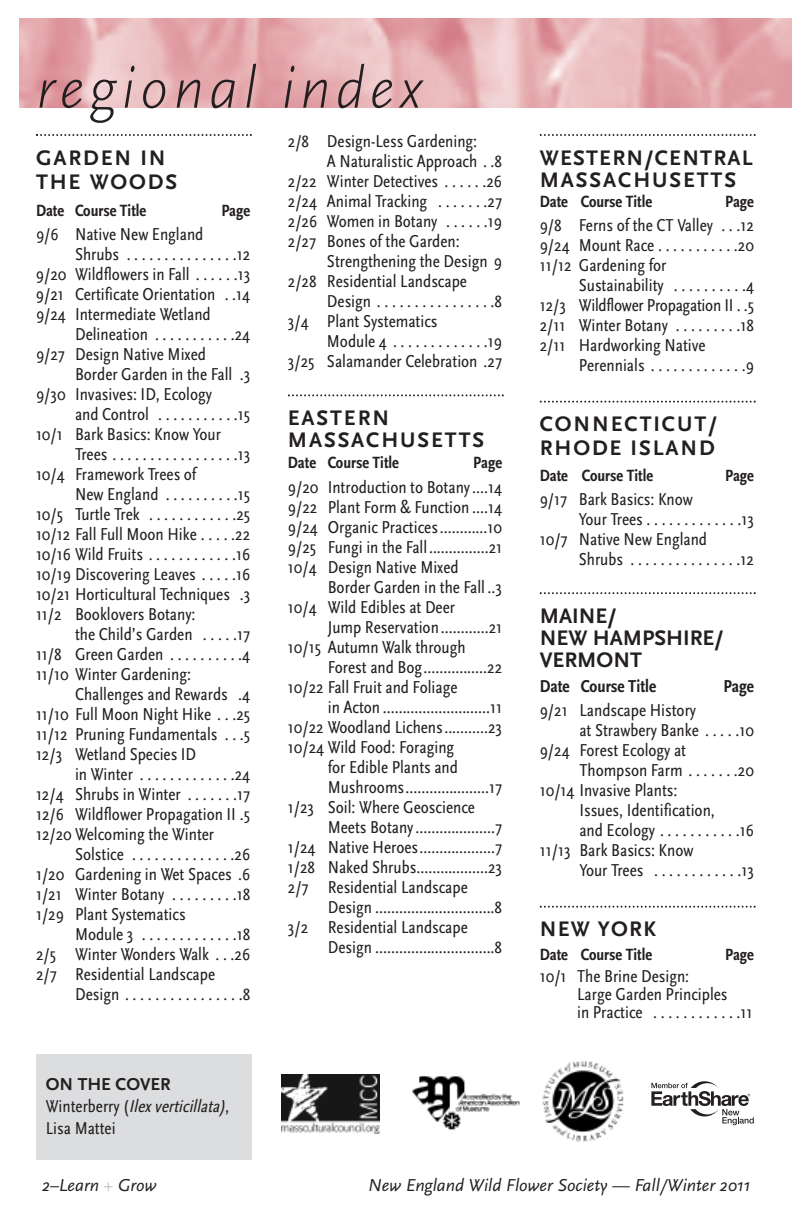
<style>
.page{position:relative;width:792px;height:1224px;background:#fff}
.page>*{position:absolute;margin:0;border:0;box-sizing:border-box;transform-origin:0 0}
.t1{font:italic 300 60px "Scala Sans OT";letter-spacing:.08em;color:#231f20}
.t2{font:700 22px/24px "Scala Sans OT";letter-spacing:.085em;color:#231f20}
.t3{font:700 22px/22px "Scala Sans OT";color:#231f20}
.t4{font:condensed 18px/20px "Scala Sans OT";color:#231f20}
.t5{font:italic 18px "Scala Sans OT";color:#231f20}
.t6{font:700 condensed 18px "Scala Sans OT";color:#231f20}
.t7{font:700 condensed 17px "Scala Sans OT";color:#231f20}
.s1{font-weight:700;font-stretch:normal}
.s2{font-style:italic}
.s3{color:#bcbdc0}
</style>
<div class="page">
<svg style="left:36px;top:134px;width:216px;height:2px"></svg>
<svg style="left:288px;top:394px;width:216px;height:2px"></svg>
<svg style="left:540px;top:134px;width:216px;height:2px"></svg>
<svg style="left:540px;top:401px;width:216px;height:2px"></svg>
<svg style="left:540px;top:592px;width:216px;height:2px"></svg>
<svg style="left:540px;top:906px;width:216px;height:2px"></svg>
<img style="left:412px;top:1075px;width:108px;height:56px">
<svg style="left:651px;top:1081px;width:103px;height:44px"></svg>
<img style="left:282px;top:1075px;width:97px;height:59px">
<img style="left:542px;top:1060px;width:82px;height:82px">
<div style="left:36px;top:1054px;width:216px;height:106px;background:#dcdddf"></div>
<h1 class="t1" style="left:36px;top:68px;width:388px">regional index</h1>
<p class="t2" style="left:36px;top:148px;width:143px">GARDEN IN<br>THE WOODS</p>
<p class="t7" style="left:36px;top:205px;width:112px">Date Course Title</p>
<p class="t7" style="left:221px;top:205px;width:30px">Page</p>
<p class="t4" style="left:36px;top:227px;width:169px">9/6 Native New England</p>
<p class="t4" style="left:75px;top:247px;width:177px">Shrubs . . . . . . . . . . . . . . .12</p>
<p class="t4" style="left:36px;top:267px;width:216px">9/20 Wildflowers in Fall . . . . . .13</p>
<p class="t4" style="left:36px;top:287px;width:216px">9/21 Certificate Orientation . .14</p>
<p class="t4" style="left:36px;top:307px;width:176px">9/24 Intermediate Wetland</p>
<p class="t4" style="left:75px;top:327px;width:177px">Delineation . . . . . . . . . . .24</p>
<p class="t4" style="left:36px;top:347px;width:172px">9/27 Design Native Mixed</p>
<p class="t4" style="left:75px;top:367px;width:177px">Border Garden in the Fall .3</p>
<p class="t4" style="left:36px;top:387px;width:178px">9/30 Invasives: ID, Ecology</p>
<p class="t4" style="left:75px;top:407px;width:177px">and Control . . . . . . . . . . .15</p>
<p class="t4" style="left:36px;top:427px;width:186px">10/1 Bark Basics: Know Your</p>
<p class="t4" style="left:75px;top:447px;width:177px">Trees . . . . . . . . . . . . . . . . .13</p>
<p class="t4" style="left:36px;top:467px;width:162px">10/4 Framework Trees of</p>
<p class="t4" style="left:75px;top:487px;width:177px">New England . . . . . . . . . .15</p>
<p class="t4" style="left:36px;top:507px;width:216px">10/5 Turtle Trek . . . . . . . . . . . .25</p>
<p class="t4" style="left:36px;top:527px;width:216px">10/12 Fall Full Moon Hike . . . . .22</p>
<p class="t4" style="left:36px;top:547px;width:216px">10/16 Wild Fruits . . . . . . . . . . . .16</p>
<p class="t4" style="left:36px;top:567px;width:216px">10/19 Discovering Leaves . . . . .16</p>
<p class="t4" style="left:36px;top:587px;width:216px">10/21 Horticultural Techniques .3</p>
<p class="t4" style="left:36px;top:607px;width:161px">11/2 Booklovers Botany:</p>
<p class="t4" style="left:75px;top:627px;width:177px">the Child’s Garden . . . . .17</p>
<p class="t4" style="left:36px;top:647px;width:216px">11/8 Green Garden . . . . . . . . . .4</p>
<p class="t4" style="left:36px;top:667px;width:157px">11/10 Winter Gardening:</p>
<p class="t4" style="left:75px;top:687px;width:177px">Challenges and Rewards .4</p>
<p class="t4" style="left:36px;top:707px;width:216px">11/10 Full Moon Night Hike . . .25</p>
<p class="t4" style="left:36px;top:727px;width:216px">11/12 Pruning Fundamentals . . .5</p>
<p class="t4" style="left:36px;top:747px;width:162px">12/3 Wetland Species ID</p>
<p class="t4" style="left:75px;top:767px;width:177px">in Winter . . . . . . . . . . . . .24</p>
<p class="t4" style="left:36px;top:787px;width:216px">12/4 Shrubs in Winter . . . . . . .17</p>
<p class="t4" style="left:36px;top:807px;width:216px">12/6 Wildflower Propagation II .5</p>
<p class="t4" style="left:36px;top:827px;width:180px">12/20 Welcoming the Winter</p>
<p class="t4" style="left:75px;top:847px;width:177px">Solstice . . . . . . . . . . . . . .26</p>
<p class="t4" style="left:36px;top:867px;width:216px">1/20 Gardening in Wet Spaces .6</p>
<p class="t4" style="left:36px;top:887px;width:216px">1/21 Winter Botany . . . . . . . . .18</p>
<p class="t4" style="left:36px;top:907px;width:151px">1/29 Plant Systematics</p>
<p class="t4" style="left:75px;top:927px;width:177px">Module 3 . . . . . . . . . . . . .18</p>
<p class="t4" style="left:36px;top:947px;width:216px">2/5 Winter Wonders Walk . . .26</p>
<p class="t4" style="left:36px;top:967px;width:181px">2/7 Residential Landscape</p>
<p class="t4" style="left:75px;top:987px;width:177px">Design . . . . . . . . . . . . . . . .8</p>
<p class="t4" style="left:46px;top:1075px;width:185px;line-height:22px"><span class="s1">ON THE COVER<br></span>W i n t e r b e r ry ( <span class="s2">Ilex verticillata)</span>,<br>Lisa Mattei</p>
<p class="t4" style="left:288px;top:133px;width:191px">2/8 Design-Less Gardening:</p>
<p class="t4" style="left:327px;top:153px;width:177px">A Naturalistic Approach . .8</p>
<p class="t4" style="left:288px;top:173px;width:216px">2/22 Winter Detectives . . . . . .26</p>
<p class="t4" style="left:288px;top:193px;width:216px">2/24 Animal Tracking . . . . . . .27</p>
<p class="t4" style="left:288px;top:213px;width:216px">2/26 Women in Botany . . . . . .19</p>
<p class="t4" style="left:288px;top:233px;width:173px">2/27 Bones of the Garden:</p>
<p class="t4" style="left:327px;top:253px;width:177px">Strengthening the Design 9</p>
<p class="t4" style="left:288px;top:273px;width:181px">2/28 Residential Landscape</p>
<p class="t4" style="left:327px;top:293px;width:177px">Design . . . . . . . . . . . . . . . .8</p>
<p class="t4" style="left:288px;top:313px;width:151px">3/4 Plant Systematics</p>
<p class="t4" style="left:327px;top:333px;width:177px">Module 4 . . . . . . . . . . . . .19</p>
<p class="t4" style="left:288px;top:353px;width:216px">3/25 Salamander Celebration .27</p>
<p class="t2" style="left:288px;top:409px;width:198px;line-height:22px">EASTERN<br>MASSACHUSETTS</p>
<p class="t7" style="left:288px;top:457px;width:113px">Date Course Title</p>
<p class="t7" style="left:473px;top:457px;width:30px">Page</p>
<p class="t4" style="left:288px;top:479px;width:216px;text-align:justify">9/20 Introduction to Botany....14<br>9/22 Plant Form &amp; Function ....14<br>9/24 Organic Practices............10<br>9/25 Fungi in the Fall...............21<br>10/4 Design Native Mixed</p>
<p class="t4" style="left:288px;top:579px;width:216px;text-indent:40px">Border Garden in the Fall ..3<br>10/4 Wild Edibles at Deer</p>
<p class="t4" style="left:288px;top:619px;width:216px;text-indent:40px">Jump Reservation ............21<br>10/15 Autumn Walk through</p>
<p class="t4" style="left:288px;top:659px;width:216px;text-indent:40px">Forest and Bog................22<br>10/22 Fall Fruit and Foliage</p>
<p class="t4" style="left:328px;top:699px;width:176px">in Acton ...........................11</p>
<p class="t4" style="left:288px;top:719px;width:216px">10/22 Woodland Lichens...........23</p>
<p class="t4" style="left:288px;top:739px;width:168px">10/24 Wild Food: Foraging</p>
<p class="t4" style="left:328px;top:759px;width:132px">for Edible Plants and</p>
<p class="t4" style="left:328px;top:779px;width:176px">Mushrooms.....................17</p>
<p class="t4" style="left:288px;top:799px;width:189px">1/23 Soil: Where Geoscience</p>
<p class="t4" style="left:328px;top:819px;width:176px">Meets Botany....................7</p>
<p class="t4" style="left:288px;top:839px;width:216px">1/24 Native Heroes...................7</p>
<p class="t4" style="left:288px;top:859px;width:216px">1/28 Naked Shrubs..................23</p>
<p class="t4" style="left:288px;top:879px;width:181px">2/7 Residential Landscape</p>
<p class="t4" style="left:328px;top:899px;width:176px">Design ..............................8</p>
<p class="t4" style="left:288px;top:919px;width:181px">3/2 Residential Landscape</p>
<p class="t4" style="left:328px;top:939px;width:176px">Design ..............................8</p>
<p class="t2" style="left:540px;top:149px;width:214px;line-height:22px">WESTERN/CENTRAL<br>MASSACHUSETTS</p>
<p class="t7" style="left:540px;top:196px;width:114px">Date Course Title</p>
<p class="t7" style="left:725px;top:196px;width:30px">Page</p>
<p class="t4" style="left:540px;top:218px;width:216px;text-align:justify">9/8 Ferns of the CT Valley . . .12<br>9/24 Mount Race . . . . . . . . . . .20<br>11/12 Gardening for</p>
<p class="t4" style="left:540px;top:278px;width:216px;text-align:justify;text-indent:39px">Sustainability . . . . . . . . . .4<br>12/3 Wildflower Propagation II . .5<br>2/11 Winter Botany . . . . . . . . .18<br>2/11 Hardworking Native</p>
<p class="t4" style="left:579px;top:358px;width:177px">Perennials . . . . . . . . . . . . .9</p>
<p class="t2" style="left:540px;top:415px;width:179px">CONNECTICUT/<br>RHODE ISLAND</p>
<p class="t7" style="left:540px;top:469px;width:115px">Date Course Title</p>
<p class="t7" style="left:725px;top:469px;width:30px">Page</p>
<p class="t4" style="left:540px;top:491px;width:155px">9/17 Bark Basics: Know</p>
<p class="t4" style="left:579px;top:511px;width:177px">Your Trees . . . . . . . . . . . . .13</p>
<p class="t4" style="left:540px;top:531px;width:169px">10/7 Native New England</p>
<p class="t4" style="left:579px;top:551px;width:177px">Shrubs . . . . . . . . . . . . . . .12</p>
<p class="t3" style="left:540px;top:607px;width:185px">MAINE/<br>NEW HAMPSHIRE/<br>VERMONT</p>
<p class="t6" style="left:540px;top:680px;width:118px">Date Course Title</p>
<p class="t6" style="left:723px;top:680px;width:32px">Page</p>
<p class="t4" style="left:540px;top:703px;width:158px">9/21 Landscape History</p>
<p class="t4" style="left:579px;top:723px;width:176px">at Strawbery Banke . . . . .10</p>
<p class="t4" style="left:540px;top:743px;width:148px">9/24 Forest Ecology at</p>
<p class="t4" style="left:579px;top:763px;width:176px">Thompson Farm . . . . . . .20</p>
<p class="t4" style="left:540px;top:783px;width:139px">10/14 Invasive Plants:</p>
<p class="t4" style="left:579px;top:803px;width:137px">Issues, Identification,</p>
<p class="t4" style="left:579px;top:823px;width:176px">and Ecology . . . . . . . . . . .16</p>
<p class="t4" style="left:540px;top:843px;width:155px">11/13 Bark Basics: Know</p>
<p class="t4" style="left:579px;top:863px;width:176px">Your Trees . . . . . . . . . . . .13</p>
<p class="t2" style="left:540px;top:920px;width:118px">NEW YORK</p>
<p class="t7" style="left:540px;top:948px;width:114px">Date Course Title</p>
<p class="t7" style="left:725px;top:948px;width:30px">Page</p>
<p class="t4" style="left:577px;top:969px;width:177px;line-height:18px;text-indent:-37px">10/1 The Brine Design:<br>Large Garden Principles<br>in Practice . . . . . . . . . . . .11</p>
<p class="t5" style="left:42px;top:1179px;width:116px">2–Learn <span class="s3">+</span> Grow</p>
<p class="t5" style="left:368px;top:1179px;width:383px">New England Wild Flower Society — Fall/Winter 2011</p>
</div>
